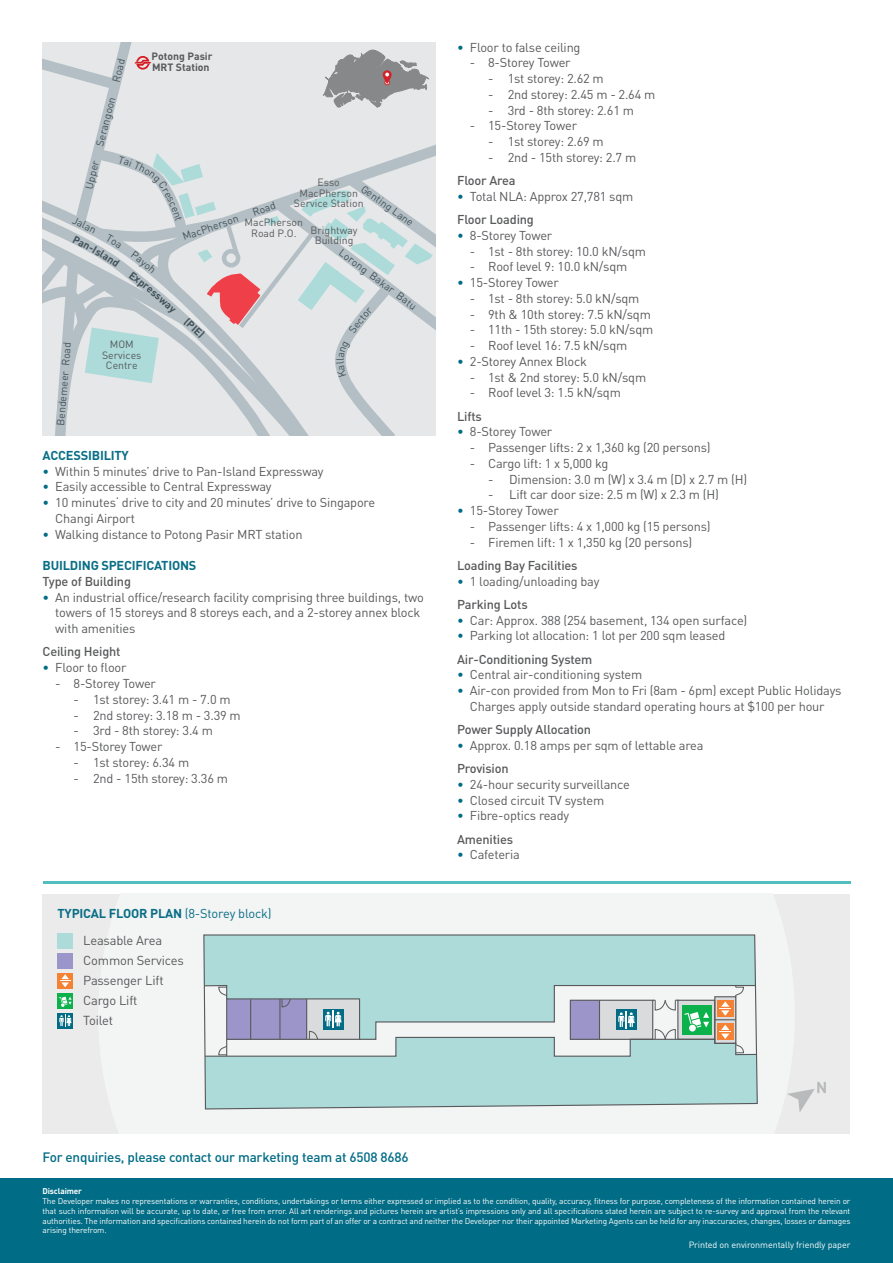
<style>
.page{position:relative;width:893px;height:1263px;background:#fff}
.page>*{position:absolute;margin:0;border:0;box-sizing:border-box;transform-origin:0 0}
.t1{font:500 13.5px "DINOT";letter-spacing:-.015em;color:#006c85}
.t2{font:12.9px/20.4px "DINOT";letter-spacing:-.015em;color:#58595b}
.t3{font:12.75px/23.2px "DINOT";letter-spacing:-.015em;color:#58595b}
.t4{font:500 12.75px "DINOT";letter-spacing:-.015em;color:#58595b}
.t5{font:700 12.75px "DINOT";letter-spacing:-.015em;color:#086e85}
.t6{font:10.5px/10.5px "DINOT";color:#58595b;text-align:center}
.t7{font:10.5px "DINOT";color:#43525a}
.t8{font:700 10.5px/10.5px "DINOT";color:#58595b}
.t9{font:9px "DINOT";letter-spacing:-.01em;color:#fff}
.t10{font:8.25px/9.8px "DINOT";letter-spacing:-.015em;color:#fff;text-align:justify}
.t11{font:700 8.25px "DINOT";letter-spacing:-.015em;color:#fff}
.s1{color:#006c85}
.s2{font-weight:400}
.s3{font-weight:500}
</style>
<div class="page">
<div style="left:43px;top:894px;width:807px;height:239px;background:#f3f4f4"></div>
<div style="left:58px;top:933px;width:15px;height:15px;background:#acdbda"></div>
<div style="left:58px;top:1013px;width:15px;height:15px;background:#006c85"></div>
<svg style="left:59px;top:1014px;width:13px;height:13px"></svg>
<div style="left:58px;top:973px;width:15px;height:15px;background:#f58232"></div>
<svg style="left:60px;top:974px;width:10px;height:13px"></svg>
<div style="left:58px;top:993px;width:15px;height:15px;background:#0db14b"></div>
<svg style="left:59px;top:997px;width:13px;height:10px"></svg>
<div style="left:58px;top:954px;width:15px;height:15px;background:#9b95c9"></div>
<hr style="left:43px;top:881px;width:807px;height:2px;background:#52bebe">
<svg style="left:203px;top:934px;width:553px;height:176px"></svg>
<svg style="left:203px;top:984px;width:555px;height:125px"></svg>
<div style="left:0;top:1178px;width:893px;height:85px;background:#006c85"></div>
<svg style="left:788px;top:1082px;width:38px;height:30px"></svg>
<svg style="left:43px;top:43px;width:393px;height:393px"></svg>
<p class="t7" style="left:53px;top:425px;width:85px;rotate:-85deg">Bendemeer Road</p>
<p class="t7" style="left:109px;top:80px;width:25px;rotate:-76deg">Road</p>
<p class="t7" style="left:93px;top:144px;width:52px;rotate:-76deg">Serangoon</p>
<p class="t7" style="left:82px;top:187px;width:30px;rotate:-76deg">Upper</p>
<p class="t8" style="left:152px;top:51px;width:63px">Potong Pasir<br>MRT Station</p>
<p class="t6" style="left:294px;top:177px;width:71px">Esso<br>MacPherson<br>Service Station</p>
<p class="t6" style="left:311px;top:224px;width:49px">Brightway<br>Building</p>
<p class="t7" style="left:367px;top:182px;width:63px;rotate:36deg">Genting Lane</p>
<p class="t7" style="left:251px;top:206px;width:25px;rotate:-19deg">Road</p>
<p class="t7" style="left:181px;top:230px;width:60px;rotate:-19deg">MacPherson</p>
<p class="t6" style="left:245px;top:217px;width:60px">MacPherson<br>Road P.O.</p>
<p class="t7" style="left:345px;top:245px;width:95px;rotate:37deg">Lorong Bakar Batu</p>
<p class="t6" style="left:102px;top:339px;width:41px">MOM<br>Services<br>Centre</p>
<p class="t5" style="left:43px;top:447px;width:88px">ACCESSIBILITY</p>
<p class="t3" style="left:43px;top:459px;width:283px"><span class="s1">•</span> Within 5 minutes’ drive to Pan-Island Expressway</p>
<p class="t3" style="left:43px;top:475px;width:231px"><span class="s1">•</span> Easily accessible to Central Expressway</p>
<p class="t3" style="left:55px;top:494px;width:321px;line-height:15.8px;text-indent:-13px"><span class="s1">•</span> 10 minutes‘ drive to city and 20 minutes’ drive to Singapore<br>Changi Airport</p>
<p class="t3" style="left:43px;top:522px;width:262px"><span class="s1">•</span> Walking distance to Potong Pasir MRT station</p>
<p class="t5" style="left:43px;top:557px;width:155px">BUILDING SPECIFICATIONS</p>
<p class="t4" style="left:43px;top:573px;width:90px">Type of Building</p>
<p class="t3" style="left:55px;top:589px;width:370px;line-height:15.8px;text-indent:-13px"><span class="s1">•</span> An industrial office/research facility comprising three buildings, two towers of 15 storeys and 8 storeys each, and a 2-storey annex block with amenities</p>
<p class="t4" style="left:43px;top:643px;width:80px">Ceiling Height</p>
<p class="t3" style="left:43px;top:655px;width:86px"><span class="s1">•</span> Floor to floor</p>
<p class="t3" style="left:55px;top:671px;width:102px">- 8-Storey Tower</p>
<p class="t3" style="left:74px;top:687px;width:159px">- 1st storey: 3.41 m - 7.0 m</p>
<p class="t3" style="left:74px;top:703px;width:169px">- 2nd storey: 3.18 m - 3.39 m</p>
<p class="t3" style="left:74px;top:718px;width:141px">- 3rd - 8th storey: 3.4 m</p>
<p class="t3" style="left:55px;top:734px;width:109px">- 15-Storey Tower</p>
<p class="t3" style="left:74px;top:750px;width:117px">- 1st storey: 6.34 m</p>
<p class="t3" style="left:74px;top:766px;width:156px">- 2nd - 15th storey: 3.36 m</p>
<p class="t5" style="left:58px;top:905px;width:216px">TYPICAL FLOOR PLAN <span class="s2">(8-Storey block)</span></p>
<p class="t2" style="left:83px;top:929px;width:80px">Leasable Area</p>
<p class="t2" style="left:83px;top:950px;width:102px">Common Services</p>
<p class="t2" style="left:83px;top:969px;width:82px">Passenger Lift<br>Cargo Lift</p>
<p class="t2" style="left:83px;top:1009px;width:31px">Toilet</p>
<p class="t3" style="left:457px;top:35px;width:125px"><span class="s1">•</span> Floor to false ceiling</p>
<p class="t3" style="left:470px;top:51px;width:102px">- 8-Storey Tower</p>
<p class="t3" style="left:488px;top:66px;width:117px">- 1st storey: 2.62 m</p>
<p class="t3" style="left:488px;top:82px;width:169px">- 2nd storey: 2.45 m - 2.64 m</p>
<p class="t3" style="left:488px;top:98px;width:147px">- 3rd - 8th storey: 2.61 m</p>
<p class="t3" style="left:470px;top:114px;width:109px">- 15-Storey Tower</p>
<p class="t3" style="left:488px;top:129px;width:117px">- 1st storey: 2.69 m</p>
<p class="t3" style="left:488px;top:145px;width:150px">- 2nd - 15th storey: 2.7 m</p>
<p class="t4" style="left:457px;top:172px;width:60px">Floor Area</p>
<p class="t3" style="left:457px;top:184px;width:178px"><span class="s1">•</span> Total NLA: Approx 27,781 sqm<br><span class="s3">Floor Loading</span></p>
<p class="t3" style="left:457px;top:223px;width:97px"><span class="s1">•</span> 8-Storey Tower</p>
<p class="t3" style="left:470px;top:239px;width:178px">- 1st - 8th storey: 10.0 kN/sqm</p>
<p class="t3" style="left:470px;top:255px;width:159px">- Roof level 9: 10.0 kN/sqm</p>
<p class="t3" style="left:457px;top:270px;width:103px"><span class="s1">•</span> 15-Storey Tower</p>
<p class="t3" style="left:470px;top:286px;width:171px">- 1st - 8th storey: 5.0 kN/sqm</p>
<p class="t3" style="left:470px;top:302px;width:183px">- 9th &amp; 10th storey: 7.5 kN/sqm</p>
<p class="t3" style="left:470px;top:318px;width:185px">- 11th - 15th storey: 5.0 kN/sqm</p>
<p class="t3" style="left:470px;top:333px;width:159px">- Roof level 16: 7.5 kN/sqm</p>
<p class="t3" style="left:457px;top:349px;width:131px"><span class="s1">•</span> 2-Storey Annex Block</p>
<p class="t3" style="left:470px;top:365px;width:178px">- 1st &amp; 2nd storey: 5.0 kN/sqm</p>
<p class="t3" style="left:470px;top:381px;width:153px">- Roof level 3: 1.5 kN/sqm</p>
<p class="t4" style="left:457px;top:407px;width:26px">Lifts</p>
<p class="t3" style="left:457px;top:420px;width:97px"><span class="s1">•</span> 8-Storey Tower</p>
<p class="t3" style="left:470px;top:435px;width:242px">- Passenger lifts: 2 x 1,360 kg (20 persons)</p>
<p class="t3" style="left:470px;top:451px;width:140px">- Cargo lift: 1 x 5,000 kg</p>
<p class="t3" style="left:488px;top:467px;width:261px">- Dimension: 3.0 m (W) x 3.4 m (D) x 2.7 m (H)</p>
<p class="t3" style="left:488px;top:483px;width:232px">- Lift car door size: 2.5 m (W) x 2.3 m (H)</p>
<p class="t3" style="left:457px;top:498px;width:103px"><span class="s1">•</span> 15-Storey Tower</p>
<p class="t3" style="left:470px;top:514px;width:242px">- Passenger lifts: 4 x 1,000 kg (15 persons)</p>
<p class="t3" style="left:470px;top:530px;width:224px">- Firemen lift: 1 x 1,350 kg (20 persons)</p>
<p class="t4" style="left:457px;top:557px;width:122px">Loading Bay Facilities</p>
<p class="t3" style="left:457px;top:569px;width:144px"><span class="s1">•</span> 1 loading/unloading bay<br><span class="s3">Parking Lots</span></p>
<p class="t3" style="left:457px;top:608px;width:292px"><span class="s1">•</span> Car: Approx. 388 (254 basement, 134 open surface)</p>
<p class="t3" style="left:457px;top:624px;width:270px"><span class="s1">•</span> Parking lot allocation: 1 lot per 200 sqm leased<br><span class="s3">Air-Conditioning System</span></p>
<p class="t3" style="left:457px;top:663px;width:187px"><span class="s1">•</span> Central air-conditioning system</p>
<p class="t3" style="left:457px;top:682px;width:386px;line-height:15.8px;text-align:center"><span class="s1">•</span> Air-con provided from Mon to Fri (8am - 6pm) except Public Holidays<br>Charges apply outside standard operating hours at $100 per hour</p>
<p class="t4" style="left:457px;top:721px;width:135px">Power Supply Allocation</p>
<p class="t3" style="left:457px;top:733px;width:248px"><span class="s1">•</span> Approx. 0.18 amps per sqm of lettable area<br><span class="s3">Provision</span></p>
<p class="t3" style="left:457px;top:772px;width:174px"><span class="s1">•</span> 24-hour security surveillance</p>
<p class="t3" style="left:457px;top:788px;width:149px"><span class="s1">•</span> Closed circuit TV system</p>
<p class="t3" style="left:457px;top:804px;width:114px"><span class="s1">•</span> Fibre-optics ready<br><span class="s3">Amenities</span></p>
<p class="t3" style="left:457px;top:843px;width:64px"><span class="s1">•</span> Cafeteria</p>
<p class="t1" style="left:43px;top:1148px;width:368px">For enquiries, please contact our marketing team at 6508 8686</p>
<p class="t11" style="left:43px;top:1186px;width:41px">Disclaimer</p>
<p class="t10" style="left:43px;top:1196px;width:809px">The Developer makes no representations or warranties, conditions, undertakings or terms either expressed or implied as to the condition, quality, accuracy, fitness for purpose, completeness of the information contained herein or that such information will be accurate, up to date, or free from error. All art renderings and pictures herein are artist’s impressions only and all specifications stated herein are subject to re-survey and approval from the relevant authorities. The information and specifications contained herein do not form part of an offer or a contract and neither the Developer nor their appointed Marketing Agents can be held for any inaccuracies, changes, losses or damages arising therefrom.</p>
<p class="t9" style="left:689px;top:1238px;width:163px">Printed on environmentally friendly paper</p>
</div>
